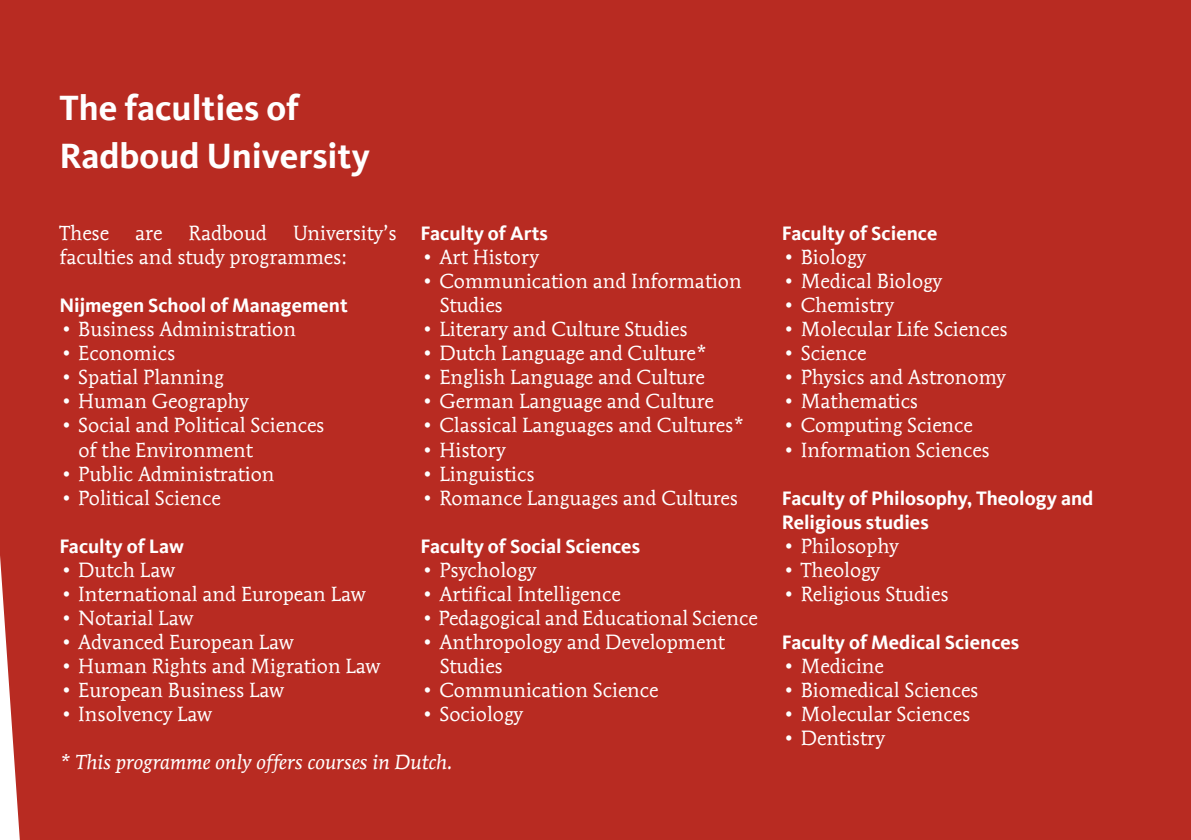
<style>
.page{position:relative;width:1191px;height:840px;background:#fff}
.page>*{position:absolute;margin:0;border:0;box-sizing:border-box;transform-origin:0 0}
.t1{font:700 36px/48px "Kievit";color:#fff}
.t2{font:20px/24px "Mendoza Roman OSITCTT Book";color:#fff}
.t3{font:700 20px/24px "Kievit";color:#fff}
.t4{font:italic 20px "Mendoza Roman ITCTT Book";color:#fff}
</style>
<div class="page">
<div style="left:0;top:0;width:1191px;height:839px;background:#b82b22"></div>
<h1 class="t1" style="left:59px;top:84px;width:312px">The faculties of<br>Radboud University</h1>
<p class="t2" style="left:59px;top:221px;width:51px">These</p>
<p class="t2" style="left:135px;top:221px;width:29px">are</p>
<p class="t2" style="left:188px;top:221px;width:80px">Radboud</p>
<p class="t2" style="left:59px;top:221px;width:339px;text-indent:234px">University’s faculties and study programmes:</p>
<p class="t3" style="left:59px;top:293px;width:290px">Nijmegen School of Management</p>
<p class="t2" style="left:59px;top:317px;width:238px">• Business Administration</p>
<p class="t2" style="left:59px;top:341px;width:117px">• Economics</p>
<p class="t2" style="left:59px;top:365px;width:166px">• Spatial Planning</p>
<p class="t2" style="left:59px;top:389px;width:191px">• Human Geography</p>
<p class="t2" style="left:78px;top:413px;width:247px;text-indent:-19px">• Social and Political Sciences of the Environment</p>
<p class="t2" style="left:59px;top:461px;width:217px">• Public Administration</p>
<p class="t2" style="left:59px;top:485px;width:163px">• Political Science</p>
<p class="t3" style="left:59px;top:533px;width:126px">Faculty of Law</p>
<p class="t2" style="left:59px;top:557px;width:117px">• Dutch Law</p>
<p class="t2" style="left:59px;top:581px;width:308px">• International and European Law</p>
<p class="t2" style="left:59px;top:605px;width:135px">• Notarial Law</p>
<p class="t2" style="left:59px;top:629px;width:236px">• Advanced European Law</p>
<p class="t2" style="left:59px;top:653px;width:322px">• Human Rights and Migration Law</p>
<p class="t2" style="left:59px;top:677px;width:226px">• European Business Law</p>
<p class="t2" style="left:59px;top:701px;width:154px">• Insolvency Law</p>
<p class="t3" style="left:420px;top:221px;width:129px">Faculty of Arts</p>
<p class="t2" style="left:420px;top:245px;width:120px">• Art History</p>
<p class="t2" style="left:440px;top:269px;width:303px;text-indent:-19px">• Communication and Information<br>Studies</p>
<p class="t2" style="left:420px;top:317px;width:268px">• Literary and Culture Studies</p>
<p class="t2" style="left:420px;top:341px;width:288px">• Dutch Language and Culture*</p>
<p class="t2" style="left:420px;top:365px;width:286px">• English Language and Culture</p>
<p class="t2" style="left:420px;top:389px;width:295px">• German Language and Culture</p>
<p class="t2" style="left:420px;top:413px;width:326px">• Classical Languages and Cultures*</p>
<p class="t2" style="left:420px;top:437px;width:87px">• History</p>
<p class="t2" style="left:420px;top:461px;width:115px">• Linguistics</p>
<p class="t2" style="left:420px;top:485px;width:319px">• Romance Languages and Cultures</p>
<p class="t3" style="left:420px;top:533px;width:221px">Faculty of Social Sciences</p>
<p class="t2" style="left:420px;top:557px;width:117px">• Psychology</p>
<p class="t2" style="left:420px;top:581px;width:202px">• Artifical Intelligence</p>
<p class="t2" style="left:420px;top:605px;width:339px">• Pedagogical and Educational Science</p>
<p class="t2" style="left:440px;top:629px;width:287px;text-indent:-19px">• Anthropology and Development<br>Studies</p>
<p class="t2" style="left:420px;top:677px;width:239px">• Communication Science</p>
<p class="t2" style="left:420px;top:701px;width:104px">• Sociology</p>
<p class="t4" style="left:59px;top:748px;width:395px">* This programme only offers courses in Dutch.</p>
<p class="t3" style="left:781px;top:221px;width:157px">Faculty of Science</p>
<p class="t2" style="left:781px;top:245px;width:86px">• Biology</p>
<p class="t2" style="left:781px;top:269px;width:162px">• Medical Biology</p>
<p class="t2" style="left:781px;top:293px;width:114px">• Chemistry</p>
<p class="t2" style="left:781px;top:317px;width:227px">• Molecular Life Sciences</p>
<p class="t2" style="left:781px;top:341px;width:86px">• Science</p>
<p class="t2" style="left:781px;top:365px;width:225px">• Physics and Astronomy</p>
<p class="t2" style="left:781px;top:389px;width:138px">• Mathematics</p>
<p class="t2" style="left:781px;top:413px;width:192px">• Computing Science</p>
<p class="t2" style="left:781px;top:437px;width:209px">• Information Sciences</p>
<p class="t3" style="left:781px;top:485px;width:313px">Faculty of Philosophy, Theology and<br>Religious studies</p>
<p class="t2" style="left:781px;top:533px;width:118px">• Philosophy</p>
<p class="t2" style="left:781px;top:557px;width:100px">• Theology</p>
<p class="t2" style="left:781px;top:581px;width:168px">• Religious Studies</p>
<p class="t3" style="left:781px;top:629px;width:239px">Faculty of Medical Sciences</p>
<p class="t2" style="left:781px;top:653px;width:104px">• Medicine</p>
<p class="t2" style="left:781px;top:677px;width:198px">• Biomedical Sciences</p>
<p class="t2" style="left:781px;top:701px;width:190px">• Molecular Sciences</p>
<p class="t2" style="left:781px;top:725px;width:105px">• Dentistry</p>
</div>
